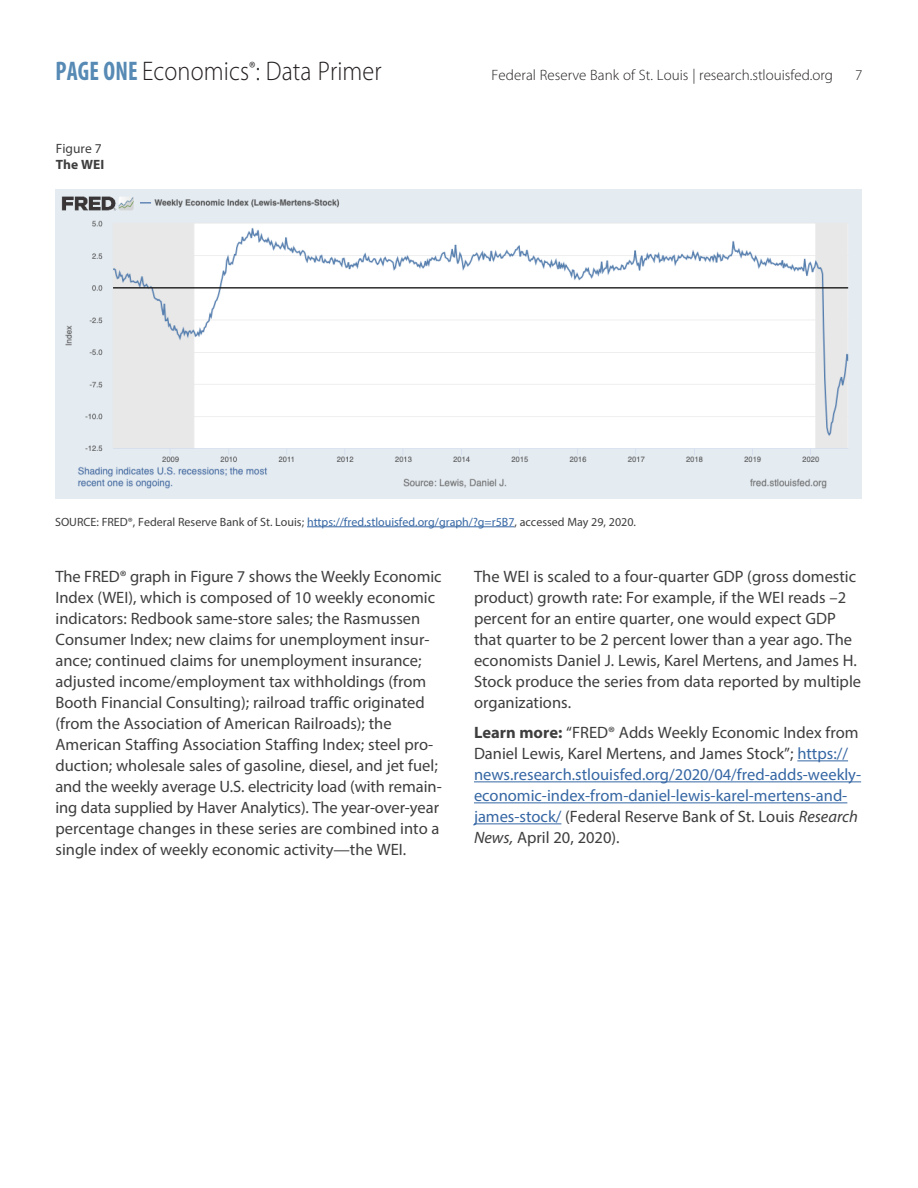
<style>
.page{position:relative;width:918px;height:1188px;background:#fff}
.page>*{position:absolute;margin:0;border:0;box-sizing:border-box;transform-origin:0 0}
.t1{font:300 27px "Myriad Pro";letter-spacing:.005em;color:#231f20;scale:.9 1}
.Text{font:16.5px/21px "Myriad Pro";color:#3e3e3f}
.Text-2{font:16.5px/21px "Myriad Pro";color:#3667a4}
.t2{font:300 15px "Myriad Pro";letter-spacing:.005em;color:#231f20}
.Text-3{font:13.5px "Myriad Pro";color:#3e3e3f}
.Text-4{font:700 13.5px "Myriad Pro";color:#3e3e3f}
.Text-5{font:12px "Myriad Pro";color:#3e3e3f}
.s1{font-weight:700;font-stretch:condensed;color:#578ab4}
.s2{color:#3667a4}
.s3{font-weight:700;color:#3e3e3f}
.s4{color:#3e3e3f}
.s5{font-style:italic;color:#3e3e3f}
</style>
<div class="page">
<hr style="left:797px;top:760px;width:51px;height:1px;background:#3667a4">
<hr style="left:474px;top:781px;width:387px;height:1px;background:#3667a4">
<hr style="left:474px;top:802px;width:373px;height:1px;background:#3667a4">
<hr style="left:474px;top:823px;width:87px;height:1px;background:#3667a4">
<img style="left:56px;top:189px;width:806px;height:310px">
<hr style="left:307px;top:527px;width:208px;height:1px;background:#3667a4">
<p class="t1" style="left:56px;top:56px;width:364px"><span class="s1">PAGE ONE</span> Economics<sup>®</sup>: Data Primer</p>
<p class="t2" style="left:492px;top:66px;width:343px">Federal Reserve Bank of St. Louis | research.stlouisfed.org</p>
<p class="t2" style="left:855px;top:66px;width:9px">7</p>
<p class="Text-3" style="left:56px;top:140px;width:47px">Figure 7</p>
<p class="Text-4" style="left:56px;top:156px;width:50px">The WEI</p>
<p class="Text-5" style="left:55px;top:514px;width:582px">SOURCE: FRED®, Federal Reserve Bank of St. Louis; <span class="s2">https://fred.stlouisfed.org/graph/?g=r5B7</span>, accessed May 29, 2020.</p>
<p class="Text" style="left:56px;top:566px;width:388px">The FRED® graph in Figure 7 shows the Weekly Economic Index (WEI), which is composed of 10 weekly economic indicators: Redbook same-store sales; the Rasmussen Consumer Index; new claims for unemployment insur&shy;ance; continued claims for unemployment insurance; adjusted income/employment tax withholdings (from Booth Financial Consulting); railroad traffic originated (from the Association of American Railroads); the American Staffing Association Staffing Index; steel pro&shy;duction; wholesale sales of gasoline, diesel, and jet fuel; and the weekly average U.S. electricity load (with remain&shy;ing data supplied by Haver Analytics). The year-over-year percentage changes in these series are combined into a single index of weekly economic activity—the WEI.</p>
<p class="Text" style="left:474px;top:566px;width:389px">The WEI is scaled to a four-quarter GDP (gross domestic product) growth rate: For example, if the WEI reads –2 percent for an entire quarter, one would expect GDP that quarter to be 2 percent lower than a year ago. The economists Daniel J. Lewis, Karel Mertens, and James H.<br>Stock produce the series from data reported by multiple organizations.</p>
<p class="Text-2" style="left:474px;top:722px;width:389px"><span class="s3">Learn more:</span> <span class="s4">“FRED® Adds Weekly Economic Index from Daniel Lewis, Karel Mertens, and James Stock”;</span> https:// news.research.stlouisfed.org/2020/04/fred-adds-weekly&shy;economic-index-from-daniel-lewis-karel-mertens-and&shy;james-stock/ <span class="s4">(Federal Reserve Bank of St. Louis</span> <span class="s5">Research News,</span> <span class="s4">April 20, 2020).</span></p>
</div>
